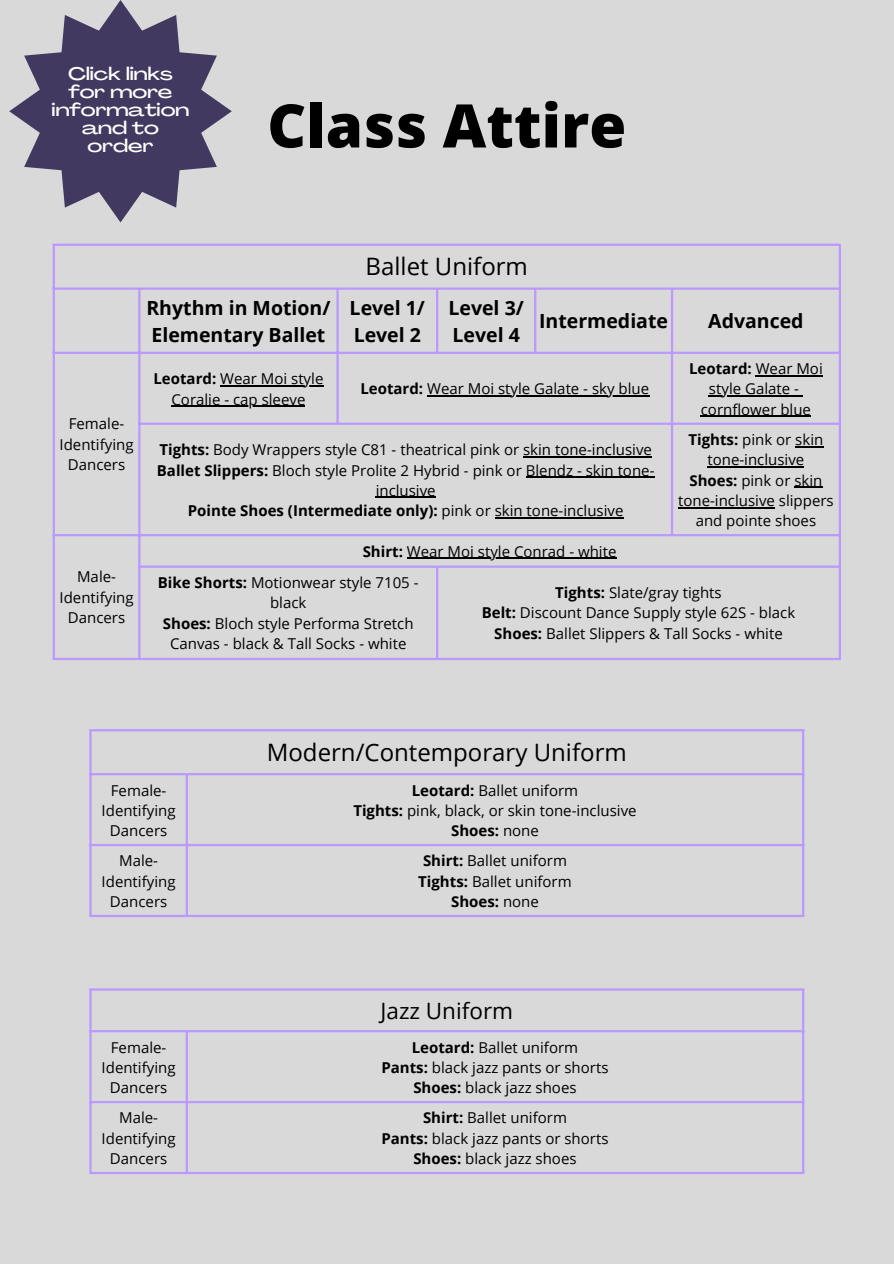
<style>
.page{position:relative;width:894px;height:1264px;background:#fff}
.page>*{position:absolute;margin:0;border:0;box-sizing:border-box;transform-origin:0 0}
.t1{font:800 60px "Open Sans";color:#000}
.t2{font:24px "Open Sans";color:#000}
.t3{font:22.5px "Open Sans";color:#000}
.t4{font:700 19.5px "Open Sans";color:#000}
.t5{font:500 18px/18px "Agrandir Grand";color:#fff;text-align:center}
.t6{font:15px/20.2px "Open Sans";color:#000;text-align:center}
.t7{font:700 15px "Open Sans";color:#000}
.s1{font-weight:700}
.s2{font-weight:400}
</style>
<div class="page">
<div style="left:0;top:0;width:893px;height:1263px;background:#d9d9d9"></div>
<hr style="left:220px;top:385px;width:103px;height:1px;background:#000">
<hr style="left:171px;top:406px;width:134px;height:1px;background:#000">
<hr style="left:427px;top:395px;width:222px;height:2px;background:#000">
<hr style="left:755px;top:375px;width:67px;height:1px;background:#000">
<hr style="left:708px;top:395px;width:90px;height:2px;background:#000">
<hr style="left:700px;top:416px;width:110px;height:1px;background:#000">
<hr style="left:523px;top:456px;width:128px;height:1px;background:#000">
<hr style="left:525px;top:476px;width:129px;height:2px;background:#000">
<hr style="left:375px;top:497px;width:60px;height:1px;background:#000">
<hr style="left:494px;top:517px;width:129px;height:1px;background:#000">
<svg style="left:795px;top:446px;width:28px;height:1px"></svg>
<hr style="left:707px;top:466px;width:97px;height:1px;background:#000">
<svg style="left:794px;top:487px;width:28px;height:1px"></svg>
<hr style="left:678px;top:507px;width:96px;height:1px;background:#000">
<hr style="left:407px;top:557px;width:209px;height:2px;background:#000">
<hr style="left:53px;top:246px;width:2px;height:412px;background:#b9f">
<hr style="left:138px;top:290px;width:2px;height:368px;background:#b9f">
<hr style="left:336px;top:290px;width:2px;height:132px;background:#b9f">
<hr style="left:436px;top:290px;width:2px;height:62px;background:#b9f">
<hr style="left:436px;top:568px;width:2px;height:90px;background:#b9f">
<hr style="left:534px;top:290px;width:2px;height:62px;background:#b9f">
<hr style="left:670px;top:290px;width:3px;height:244px;background:#b9f">
<hr style="left:838px;top:246px;width:2px;height:412px;background:#b9f">
<hr style="left:53px;top:244px;width:787px;height:2px;background:#b9f">
<hr style="left:53px;top:287px;width:787px;height:3px;background:#b9f">
<hr style="left:53px;top:352px;width:787px;height:2px;background:#b9f">
<hr style="left:138px;top:422px;width:702px;height:3px;background:#b9f">
<hr style="left:53px;top:534px;width:787px;height:2px;background:#b9f">
<hr style="left:138px;top:565px;width:702px;height:3px;background:#b9f">
<hr style="left:53px;top:658px;width:787px;height:2px;background:#b9f">
<hr style="left:89px;top:731px;width:3px;height:183px;background:#b9f">
<hr style="left:186px;top:775px;width:2px;height:139px;background:#b9f">
<hr style="left:801px;top:731px;width:3px;height:183px;background:#b9f">
<hr style="left:89px;top:729px;width:715px;height:2px;background:#b9f">
<hr style="left:89px;top:773px;width:715px;height:2px;background:#b9f">
<hr style="left:89px;top:844px;width:715px;height:2px;background:#b9f">
<hr style="left:89px;top:914px;width:715px;height:3px;background:#b9f">
<hr style="left:89px;top:990px;width:3px;height:181px;background:#b9f">
<hr style="left:186px;top:1032px;width:2px;height:139px;background:#b9f">
<hr style="left:801px;top:990px;width:3px;height:181px;background:#b9f">
<hr style="left:89px;top:988px;width:715px;height:2px;background:#b9f">
<hr style="left:89px;top:1030px;width:715px;height:2px;background:#b9f">
<hr style="left:89px;top:1100px;width:715px;height:3px;background:#b9f">
<hr style="left:89px;top:1171px;width:715px;height:3px;background:#b9f">
<svg style="left:9px;top:0;width:223px;height:222px;fill:#41395f"></svg>
<p class="t5" style="left:52px;top:66px;width:139px">Click links for more information and to order</p>
<h1 class="t1" style="left:267px;top:83px;width:360px">Class Attire</h1>
<p class="t2" style="left:365px;top:249px;width:164px">Ballet Uniform</p>
<p class="t6" style="left:60px;top:413px;width:75px">Female-<br>Identifying<br>Dancers</p>
<p class="t6" style="left:60px;top:566px;width:75px">Male-<br>Identifying<br>Dancers</p>
<h1 class="t4" style="left:146px;top:294px;width:185px">Rhythm in Motion/</h1>
<p class="t4" style="left:151px;top:321px;width:175px">Elementary Ballet</p>
<p class="t6" style="left:153px;top:368px;width:171px"><span class="s1">Leotard:</span> Wear Moi style</p>
<p class="t6" style="left:171px;top:388px;width:135px">Coralie - cap sleeve</p>
<p class="t4" style="left:349px;top:294px;width:77px">Level 1/</p>
<p class="t4" style="left:353px;top:321px;width:69px">Level 2</p>
<p class="t4" style="left:448px;top:294px;width:77px">Level 3/</p>
<p class="t4" style="left:452px;top:321px;width:69px">Level 4</p>
<p class="t4" style="left:539px;top:307px;width:130px">Intermediate</p>
<p class="t4" style="left:708px;top:307px;width:97px">Advanced</p>
<p class="t6" style="left:360px;top:378px;width:290px"><span class="s1">Leotard:</span> Wear Moi style Galate - sky blue</p>
<p class="t7" style="left:688px;top:358px;width:135px">Leotard: <span class="s2">Wear Moi</span></p>
<p class="t6" style="left:700px;top:378px;width:112px">style Galate - cornflower blue</p>
<p class="t6" style="left:159px;top:439px;width:494px"><span class="s1">Tights:</span> Body Wrappers style C81 - theatrical pink or skin tone-inclusive</p>
<p class="t6" style="left:157px;top:459px;width:499px"><span class="s1">Ballet Slippers:</span> Bloch style Prolite 2 Hybrid - pink or Blendz - skin tone&shy;inclusive</p>
<p class="t7" style="left:188px;top:500px;width:437px">Pointe Shoes (Intermediate only): <span class="s2">pink or skin tone-inclusive</span></p>
<p class="t6" style="left:688px;top:429px;width:136px"><span class="s1">Tights:</span> pink or skin tone-inclusive</p>
<p class="t6" style="left:678px;top:469px;width:157px"><span class="s1">Shoes:</span> pink or skin tone-inclusive slippers and pointe shoes</p>
<p class="t6" style="left:362px;top:540px;width:255px"><span class="s1">Shirt:</span> Wear Moi style Conrad - white</p>
<p class="t6" style="left:158px;top:572px;width:262px"><span class="s1">Bike Shorts:</span> Motionwear style 7105 - black</p>
<p class="t6" style="left:163px;top:612px;width:252px"><span class="s1">Shoes:</span> Bloch style Performa Stretch<br>Canvas - black &amp; Tall Socks - white</p>
<p class="t6" style="left:555px;top:582px;width:168px"><span class="s1">Tights:</span> Slate/gray tights</p>
<p class="t6" style="left:481px;top:602px;width:315px"><span class="s1">Belt:</span> Discount Dance Supply style 62S - black</p>
<p class="t6" style="left:494px;top:622px;width:290px"><span class="s1">Shoes:</span> Ballet Slippers &amp; Tall Socks - white</p>
<p class="t2" style="left:267px;top:735px;width:361px">Modern/Contemporary Uniform</p>
<p class="t6" style="left:102px;top:779px;width:75px">Female-<br>Identifying<br>Dancers</p>
<p class="t6" style="left:411px;top:779px;width:168px"><span class="s1">Leotard:</span> Ballet uniform</p>
<p class="t6" style="left:353px;top:799px;width:285px"><span class="s1">Tights:</span> pink, black, or skin tone-inclusive</p>
<p class="t7" style="left:451px;top:820px;width:89px">Shoes: <span class="s2">none</span></p>
<p class="t6" style="left:102px;top:850px;width:75px">Male-<br>Identifying<br>Dancers</p>
<p class="t6" style="left:423px;top:850px;width:145px"><span class="s1">Shirt:</span> Ballet uniform</p>
<p class="t6" style="left:418px;top:870px;width:155px"><span class="s1">Tights:</span> Ballet uniform</p>
<p class="t7" style="left:451px;top:891px;width:89px">Shoes: <span class="s2">none</span></p>
<p class="t3" style="left:380px;top:994px;width:134px">Jazz Uniform</p>
<p class="t6" style="left:102px;top:1036px;width:75px">Female-<br>Identifying<br>Dancers</p>
<p class="t6" style="left:411px;top:1036px;width:168px"><span class="s1">Leotard:</span> Ballet uniform</p>
<p class="t6" style="left:381px;top:1056px;width:228px"><span class="s1">Pants:</span> black jazz pants or shorts</p>
<p class="t6" style="left:413px;top:1077px;width:165px"><span class="s1">Shoes:</span> black jazz shoes</p>
<p class="t6" style="left:102px;top:1107px;width:75px">Male-<br>Identifying<br>Dancers</p>
<p class="t6" style="left:381px;top:1107px;width:228px"><span class="s1">Shirt:</span> Ballet uniform<br><span class="s1">Pants:</span> black jazz pants or shorts<br><span class="s1">Shoes:</span> black jazz shoes</p>
</div>
